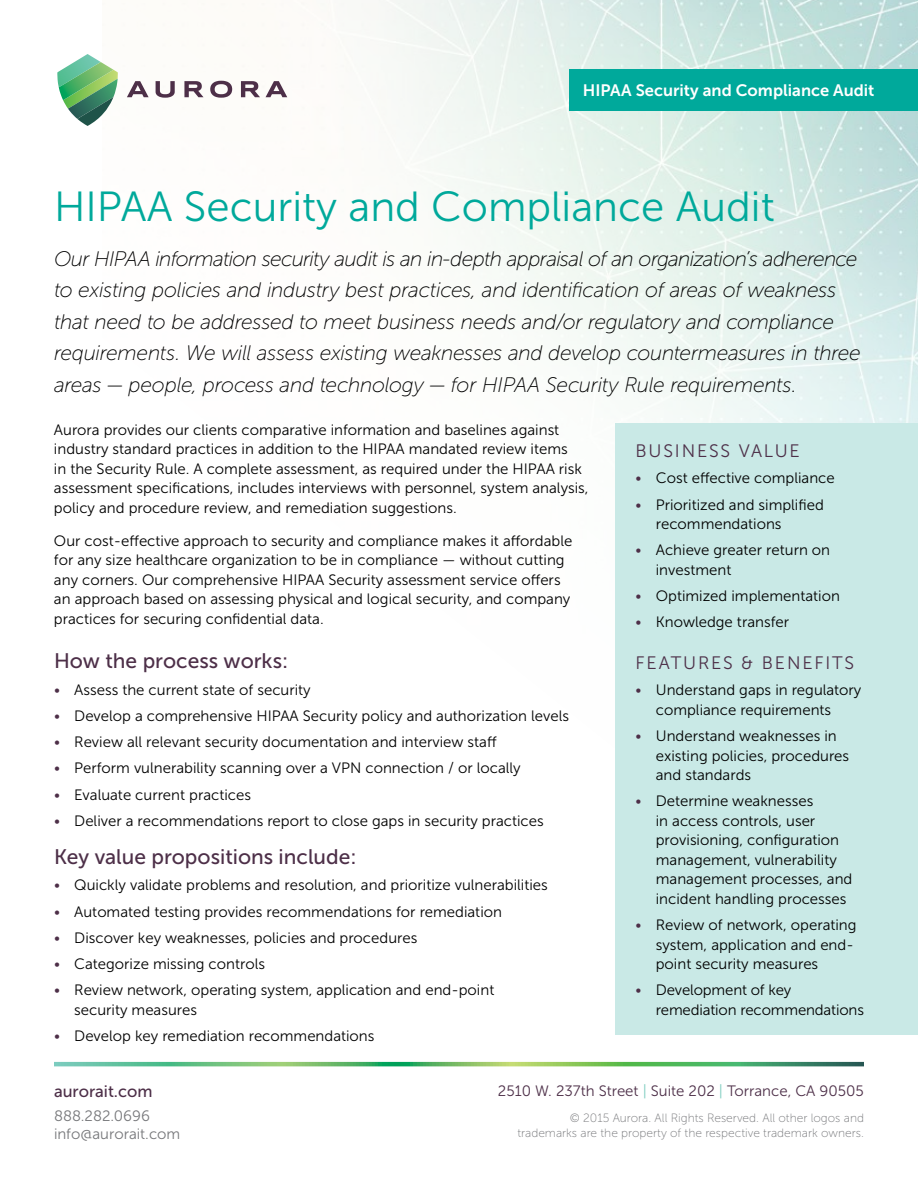
<style>
.page{position:relative;width:918px;height:1188px;background:#fff}
.page>*{position:absolute;margin:0;border:0;box-sizing:border-box;transform-origin:0 0}
.t1{font:42px "Museo Sans 300";color:#00a99b}
.t2{font:italic 21px/31.5px "Museo Sans 100";letter-spacing:-.02em;color:#000}
.t3{font:21px "Museo Sans 500";color:#4d2f48}
.t4{font:18px "Museo Sans 300";letter-spacing:.1em;color:#4d2f48}
.t5{font:16.5px "Museo Sans 700";color:#fff}
.t6{font:16.5px "Museo Sans 500";color:#4d2f48}
.t7{font:15px/19.5px "Museo Sans 300";color:#000}
.t8{font:15px "Museo Sans 300";color:#4d2f48}
.t9{font:15px/18px "Museo Sans 300";color:#77787b}
.t10{font:12px/14.4px "Museo Sans 100";color:#77787b;text-align:right}
.s1{color:#4d2f48}
.s2{color:#7cccbf}
</style>
<div class="page">
<svg style="left:54px;top:1062px;width:810px;height:4px;background:#61b56e"></svg>
<img style="left:127px;top:0;width:791px;height:423px">
<svg style="left:57px;top:54px;width:61px;height:72px"></svg>
<svg style="left:127px;top:81px;width:22px;height:16px"></svg>
<svg style="left:156px;top:81px;width:19px;height:17px"></svg>
<svg style="left:184px;top:81px;width:20px;height:16px"></svg>
<svg style="left:210px;top:81px;width:22px;height:17px"></svg>
<svg style="left:241px;top:81px;width:19px;height:16px"></svg>
<svg style="left:266px;top:81px;width:21px;height:16px"></svg>
<div style="left:615px;top:423px;width:303px;height:612px;background:#c9e9e6"></div>
<div style="left:569px;top:69px;width:349px;height:42px;background:#00a99b"></div>
<p class="t5" style="left:583px;top:81px;width:293px">HIPAA Security and Compliance Audit</p>
<h1 class="t1" style="left:54px;top:183px;width:722px">HIPAA Security and Compliance Audit</h1>
<p class="t2" style="left:54px;top:243px;width:808px">Our HIPAA information security audit is an in-depth appraisal of an organization’s adherence to existing policies and industry best practices, and identification of areas of weakness that need to be addressed to meet business needs and/or regulatory and compliance requirements. We will assess existing weaknesses and develop countermeasures in three areas — people, process and technology — for HIPAA Security Rule requirements.</p>
<p class="t7" style="left:54px;top:420px;width:536px">Aurora provides our clients comparative information and baselines against industry standard practices in addition to the HIPAA mandated review items<br>in the Security Rule. A complete assessment, as required under the HIPAA risk assessment specifications, includes interviews with personnel, system analysis, policy and procedure review, and remediation suggestions.</p>
<p class="t7" style="left:54px;top:531px;width:520px">Our cost-effective approach to security and compliance makes it affordable for any size healthcare organization to be in compliance — without cutting any corners. Our comprehensive HIPAA Security assessment service offers an approach based on assessing physical and logical security, and company practices for securing confidential data.</p>
<h2 class="t3" style="left:54px;top:650px;width:236px">How the process works:</h2>
<p class="t7" style="left:54px;top:680px;width:258px"><span class="s1">•</span> Assess the current state of security</p>
<p class="t7" style="left:54px;top:706px;width:517px"><span class="s1">•</span> Develop a comprehensive HIPAA Security policy and authorization levels</p>
<p class="t7" style="left:54px;top:732px;width:444px"><span class="s1">•</span> Review all relevant security documentation and interview staff</p>
<p class="t7" style="left:54px;top:759px;width:468px"><span class="s1">•</span> Perform vulnerability scanning over a VPN connection / or locally</p>
<p class="t7" style="left:54px;top:785px;width:199px"><span class="s1">•</span> Evaluate current practices</p>
<p class="t7" style="left:54px;top:811px;width:491px"><span class="s1">•</span> Deliver a recommendations report to close gaps in security practices</p>
<h2 class="t3" style="left:54px;top:845px;width:304px">Key value propositions include:</h2>
<p class="t7" style="left:54px;top:876px;width:495px"><span class="s1">•</span> Quickly validate problems and resolution, and prioritize vulnerabilities</p>
<p class="t7" style="left:54px;top:902px;width:450px"><span class="s1">•</span> Automated testing provides recommendations for remediation</p>
<p class="t7" style="left:54px;top:928px;width:365px"><span class="s1">•</span> Discover key weaknesses, policies and procedures</p>
<p class="t7" style="left:54px;top:954px;width:213px"><span class="s1">•</span> Categorize missing controls</p>
<p class="t7" style="left:74px;top:981px;width:422px;text-indent:-20px"><span class="s1">•</span> Review network, operating system, application and end-point security measures</p>
<p class="t7" style="left:54px;top:1026px;width:322px"><span class="s1">•</span> Develop key remediation recommendations</p>
<p class="t4" style="left:636px;top:441px;width:166px">BUSINESS VALUE</p>
<p class="t7" style="left:636px;top:469px;width:201px"><span class="s1">•</span> Cost effective compliance</p>
<p class="t7" style="left:656px;top:495px;width:170px;text-indent:-20px"><span class="s1">•</span> Prioritized and simplified recommendations</p>
<p class="t7" style="left:656px;top:541px;width:176px;text-indent:-20px"><span class="s1">•</span> Achieve greater return on investment</p>
<p class="t7" style="left:636px;top:586px;width:206px"><span class="s1">•</span> Optimized implementation</p>
<p class="t7" style="left:636px;top:613px;width:155px"><span class="s1">•</span> Knowledge transfer</p>
<p class="t4" style="left:636px;top:653px;width:220px">FEATURES &amp; BENEFITS</p>
<p class="t7" style="left:656px;top:681px;width:207px;text-indent:-20px"><span class="s1">•</span> Understand gaps in regulatory compliance requirements</p>
<p class="t7" style="left:656px;top:726px;width:195px;text-indent:-20px"><span class="s1">•</span> Understand weaknesses in existing policies, procedures and standards</p>
<p class="t7" style="left:656px;top:792px;width:198px;text-indent:-20px"><span class="s1">•</span> Determine weaknesses<br>in access controls, user provisioning, configuration management, vulnerability management processes, and incident handling processes</p>
<p class="t7" style="left:656px;top:915px;width:202px;text-indent:-20px"><span class="s1">•</span> Review of network, operating system, application and end&shy;point security measures</p>
<p class="t7" style="left:656px;top:981px;width:210px;text-indent:-20px"><span class="s1">•</span> Development of key remediation recommendations</p>
<p class="t8" style="left:498px;top:1082px;width:368px">2510 W. 237th Street <span class="s2">|</span> Suite 202 <span class="s2">|</span> Torrance, CA 90505</p>
<p class="t6" style="left:54px;top:1082px;width:100px">aurorait.com</p>
<p class="t9" style="left:54px;top:1107px;width:128px">888.282.0696 info@aurorait.com</p>
<p class="t10" style="left:517px;top:1111px;width:348px">© 2015 Aurora. All Rights Reserved. All other logos and trademarks are the property of the respective trademark owners.</p>
</div>
